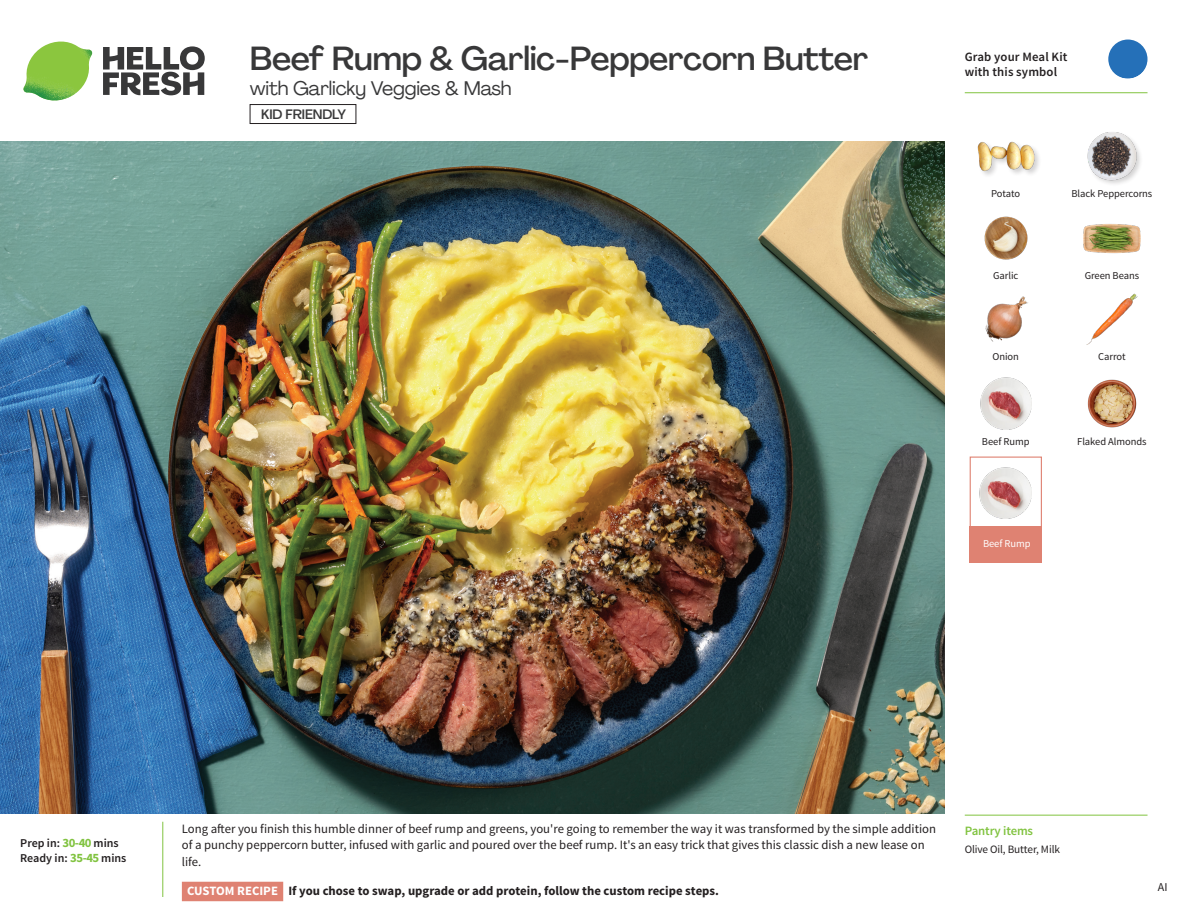
<style>
.page{position:relative;width:1188px;height:918px;background:#fff}
.page>*{position:absolute;margin:0;border:0;box-sizing:border-box;transform-origin:0 0}
._15_Titel_UK{font:500 33px "Agrandir";letter-spacing:-.01em;color:#383839}
._15_Titel_UK-2{font:19.5px "Agrandir";letter-spacing:-.01em;color:#383839}
.t1{font:500 13.5px "Agrandir";letter-spacing:-.01em;color:#383839}
.Step_6_Text_AU{font:12.75px/16.5px "Source Sans Pro";color:#231f20}
.Step_6_Text_AU-2{font:700 12.75px "Source Sans Pro";color:#231f20}
.t2{font:600 12.75px/15px "Source Sans Pro";letter-spacing:.01em;color:#231f20}
._04_Headers_Front{font:600 12.75px "Source Sans Pro";letter-spacing:-.01em;color:#81c340}
._04_Intro{font:600 12px "Source Sans Pro";color:#231f20}
.t3{font:12px "Source Sans Pro";color:#231f20}
._05_Pantry{font:11.25px "Source Sans Pro";letter-spacing:-.01em;color:#231f20}
._18_FRONT_ingredient{font:10.5px "Source Sans Pro";letter-spacing:-.005em;color:#231f20}
._18_FRONT_ingredient-2{font:10.5px "Source Sans Pro";letter-spacing:-.005em;color:#fff}
.s1{font-weight:700;font-size:12.75px;color:#81c340}
.s2{color:#fff}
</style>
<div class="page">
<svg style="left:103px;top:46px;width:102px;height:49px"></svg>
<img style="left:23px;top:42px;width:69px;height:59px">
<svg style="left:162px;top:821px;width:122px;height:80px"></svg>
<img style="left:0;top:142px;width:945px;height:672px">
<div style="left:970px;top:457px;width:72px;height:72px;border:1px solid #df8272"></div>
<div style="left:970px;top:526px;width:72px;height:37px;background:#df8272"></div>
<img style="left:980px;top:467px;width:51px;height:51px">
<div style="left:250px;top:104px;width:106px;height:20px;border:1px solid #231f20"></div>
<img style="left:1086px;top:293px;width:52px;height:52px">
<img style="left:1087px;top:379px;width:50px;height:49px">
<img style="left:980px;top:378px;width:51px;height:51px">
<img style="left:985px;top:296px;width:43px;height:46px">
<img style="left:984px;top:216px;width:44px;height:44px">
<img style="left:1083px;top:224px;width:58px;height:30px">
<div style="left:977px;top:141px;width:65px;height:37px;background:#231f20;opacity:.2"></div>
<img style="left:977px;top:141px;width:57px;height:37px">
<img style="left:1087px;top:132px;width:54px;height:52px">
<hr style="left:965px;top:815px;width:183px;height:1px;background:#81c340">
<svg style="left:1091px;top:39px;width:57px;height:55px"></svg>
<hr style="left:965px;top:92px;width:183px;height:1px;background:#81c340">
<p class="_15_Titel_UK" style="left:250px;top:38px;width:620px">Beef Rump &amp; Garlic-Peppercorn Butter</p>
<p class="_15_Titel_UK-2" style="left:250px;top:76px;width:263px">with Garlicky Veggies &amp; Mash</p>
<p class="t1" style="left:261px;top:106px;width:86px">KID FRIENDLY</p>
<p class="t2" style="left:965px;top:50px;width:104px">Grab your Meal Kit with this symbol</p>
<p class="_18_FRONT_ingredient" style="left:991px;top:187px;width:31px">Potato</p>
<p class="_18_FRONT_ingredient" style="left:1071px;top:187px;width:82px">Black Peppercorns</p>
<p class="_18_FRONT_ingredient" style="left:993px;top:269px;width:27px">Garlic</p>
<p class="_18_FRONT_ingredient" style="left:1085px;top:269px;width:56px">Green Beans</p>
<p class="_18_FRONT_ingredient" style="left:993px;top:350px;width:28px">Onion</p>
<p class="_18_FRONT_ingredient" style="left:1098px;top:350px;width:29px">Carrot</p>
<p class="_18_FRONT_ingredient" style="left:982px;top:435px;width:49px">Beef Rump</p>
<p class="_18_FRONT_ingredient-2" style="left:983px;top:537px;width:49px">Beef Rump</p>
<p class="_18_FRONT_ingredient" style="left:1077px;top:435px;width:71px">Flaked Almonds</p>
<p class="_04_Intro" style="left:20px;top:835px;width:100px">Prep in: <span class="s1">30-40</span> mins</p>
<p class="_04_Intro" style="left:20px;top:850px;width:108px">Ready in: <span class="s1">35-45</span> mins</p>
<p class="Step_6_Text_AU" style="left:182px;top:821px;width:756px">Long after you finish this humble dinner of beef rump and greens, you're going to remember the way it was transformed by the simple addition of a punchy peppercorn butter, infused with garlic and poured over the beef rump. It's an easy trick that gives this classic dish a new lease on life.</p>
<p class="Step_6_Text_AU-2" style="left:187px;top:883px;width:533px"><span class="s2">CUSTOM RECIPE</span> If you chose to swap, upgrade or add protein, follow the custom recipe steps.</p>
<p class="_04_Headers_Front" style="left:965px;top:822px;width:70px">Pantry items</p>
<p class="_05_Pantry" style="left:965px;top:842px;width:97px">Olive Oil, Butter, Milk</p>
<p class="t3" style="left:1158px;top:879px;width:11px">AI</p>
</div>
